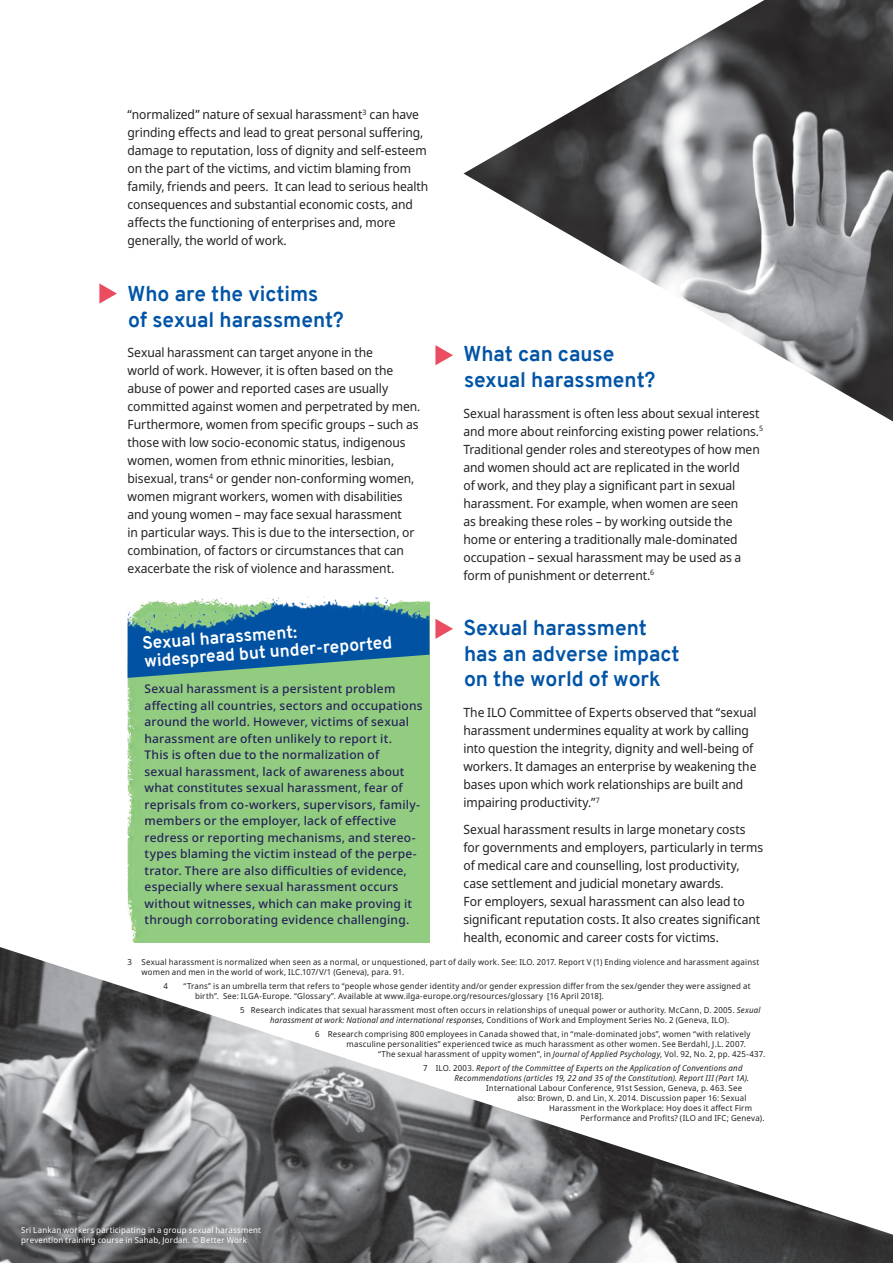
<style>
.page{position:relative;width:893px;height:1263px;background:#fff}
.page>*{position:absolute;margin:0;border:0;box-sizing:border-box;transform-origin:0 0}
.TITRE{font:700 21px/25.5px "Overpass";color:#0154a6}
.TITRE_BOX{font:700 17.25px/17.7px "Overpass";color:#fff}
.body_drapeau{font:12.75px/18px "Noto Sans";letter-spacing:-.005em;color:#231f20;scale:.95 1}
.TEXTE_BOX{font:500 12px/16.5px "Noto Sans";letter-spacing:.015em;color:#262259}
.Notes{font:8.25px/9.9px "Noto Sans";letter-spacing:.025em;color:#231f20;scale:.95 1}
.Notes-2{font:italic 8.25px "Noto Sans";letter-spacing:.025em;color:#231f20;scale:.95 1}
.credits{font:8.25px/10.5px "Noto Sans";letter-spacing:.025em;color:#fff;scale:.95 1}
.s1{font-style:italic}
.s2{font-style:normal}
</style>
<div class="page">
<img style="left:0;top:947px;width:893px;height:316px">
<div style="left:127px;top:618px;width:302px;height:324px;background:#92cc80"></div>
<img style="left:128px;top:596px;width:301px;height:82px">
<img style="left:463px;top:0;width:430px;height:421px">
<svg style="left:435px;top:619px;width:18px;height:20px"></svg>
<svg style="left:435px;top:345px;width:18px;height:20px"></svg>
<svg style="left:99px;top:283px;width:18px;height:21px"></svg>
<p class="body_drapeau" style="left:128px;top:106px;width:318px">“normalized” nature of sexual harassment<sup>3</sup> can have grinding effects and lead to great personal suffering, damage to reputation, loss of dignity and self-esteem on the part of the victims, and victim blaming from family, friends and peers. It can lead to serious health consequences and substantial economic costs, and affects the functioning of enterprises and, more generally, the world of work.</p>
<p class="TITRE" style="left:128px;top:281px;width:218px">Who are the victims<br>of sexual harassment?</p>
<p class="body_drapeau" style="left:128px;top:344px;width:310px">Sexual harassment can target anyone in the<br>world of work. However, it is often based on the abuse of power and reported cases are usually committed against women and perpetrated by men.<br>Furthermore, women from specific groups – such as those with low socio-economic status, indigenous women, women from ethnic minorities, lesbian, bisexual, trans<sup>4</sup> or gender non-conforming women, women migrant workers, women with disabilities and young women – may face sexual harassment<br>in particular ways. This is due to the intersection, or combination, of factors or circumstances that can exacerbate the risk of violence and harassment.</p>
<p class="TITRE_BOX" style="left:142px;top:634px;width:251px;rotate:-4deg">Sexual harassment: widespread but under-reported</p>
<p class="TEXTE_BOX" style="left:145px;top:681px;width:280px">Sexual harassment is a persistent problem affecting all countries, sectors and occupations around the world. However, victims of sexual harassment are often unlikely to report it.<br>This is often due to the normalization of<br>sexual harassment, lack of awareness about what constitutes sexual harassment, fear of reprisals from co-workers, supervisors, family&shy;members or the employer, lack of effective redress or reporting mechanisms, and stereo&shy;types blaming the victim instead of the perpe&shy;trator. There are also difficulties of evidence, especially where sexual harassment occurs without witnesses, which can make proving it through corroborating evidence challenging.</p>
<p class="TITRE" style="left:463px;top:341px;width:193px">What can cause sexual harassment?</p>
<p class="body_drapeau" style="left:463px;top:404px;width:317px">Sexual harassment is often less about sexual interest and more about reinforcing existing power relations.<sup>5<br></sup>Traditional gender roles and stereotypes of how men and women should act are replicated in the world<br>of work, and they play a significant part in sexual harassment. For example, when women are seen<br>as breaking these roles – by working outside the home or entering a traditionally male-dominated occupation – sexual harassment may be used as a form of punishment or deterrent.<sup>6</sup></p>
<p class="TITRE" style="left:463px;top:615px;width:218px">Sexual harassment has an adverse impact on the world of work</p>
<p class="body_drapeau" style="left:463px;top:704px;width:310px">The ILO Committee of Experts observed that “sexual harassment undermines equality at work by calling into question the integrity, dignity and well-being of workers. It damages an enterprise by weakening the bases upon which work relationships are built and impairing productivity.”<sup>7</sup></p>
<p class="body_drapeau" style="left:463px;top:821px;width:317px">Sexual harassment results in large monetary costs for governments and employers, particularly in terms of medical care and counselling, lost productivity, case settlement and judicial monetary awards.<br>For employers, sexual harassment can also lead to significant reputation costs. It also creates significant health, economic and career costs for victims.</p>
<p class="Notes" style="left:142px;top:957px;width:652px;text-indent:-14px">3 Sexual harassment is normalized when seen as a normal, or unquestioned, part of daily work. See: ILO. 2017. Report V (1) Ending violence and harassment against women and men in the world of work, ILC.107/V/1 (Geneva), para. 91.</p>
<p class="Notes" style="left:164px;top:981px;width:6px">4</p>
<p class="Notes" style="left:195px;top:981px;width:586px;text-indent:-11px">“Trans” is an umbrella term that refers to “people whose gender identity and/or gender expression differ from the sex/gender they were assigned at birth”. See: ILGA-Europe. “Glossary”. Available at www.ilga-europe.org/resources/glossary [16 April 2018].</p>
<p class="Notes" style="left:240px;top:1005px;width:549px;text-align:center">5 Research indicates that sexual harassment most often occurs in relationships of unequal power or authority. McCann, D. 2005. <span class="s1">Sexual harassment at work: National and international responses,</span> Conditions of Work and Employment Series No. 2 (Geneva, ILO).</p>
<p class="Notes" style="left:315px;top:1029px;width:460px">6 Research comprising 800 employees in Canada showed that, in “male-dominated jobs”, women “with relatively</p>
<p class="Notes" style="left:347px;top:1039px;width:422px">masculine personalities” experienced twice as much harassment as other women. See Berdahl, J.L. 2007.</p>
<p class="Notes" style="left:378px;top:1049px;width:409px">“The sexual harassment of uppity women”, in <span class="s1">Journal of Applied Psychology,</span> Vol. 92, No. 2, pp. 425-437.</p>
<p class="Notes-2" style="left:423px;top:1062px;width:338px"><span class="s2">7 ILO. 2003.</span> Report of the Committee of Experts on the Application of Conventions and</p>
<p class="Notes-2" style="left:455px;top:1072px;width:312px">Recommendations (articles 19, 22 and 35 of the Constitution). Report III (Part 1A).</p>
<p class="Notes" style="left:486px;top:1083px;width:271px">International Labour Conference, 91st Session, Geneva, p. 463. See</p>
<p class="Notes" style="left:518px;top:1093px;width:242px">also: Brown, D. and Lin, X. 2014. Discussion paper 16: Sexual</p>
<p class="Notes" style="left:549px;top:1103px;width:215px">Harassment in the Workplace: Hoy does it affect Firm</p>
<p class="Notes" style="left:581px;top:1113px;width:195px">Performance and Profits? (ILO and IFC; Geneva).</p>
<p class="credits" style="left:21px;top:1225px;width:254px">Sri Lankan workers participating in a group sexual harassment prevention training course in Sahab, Jordan. © Better Work</p>
</div>
